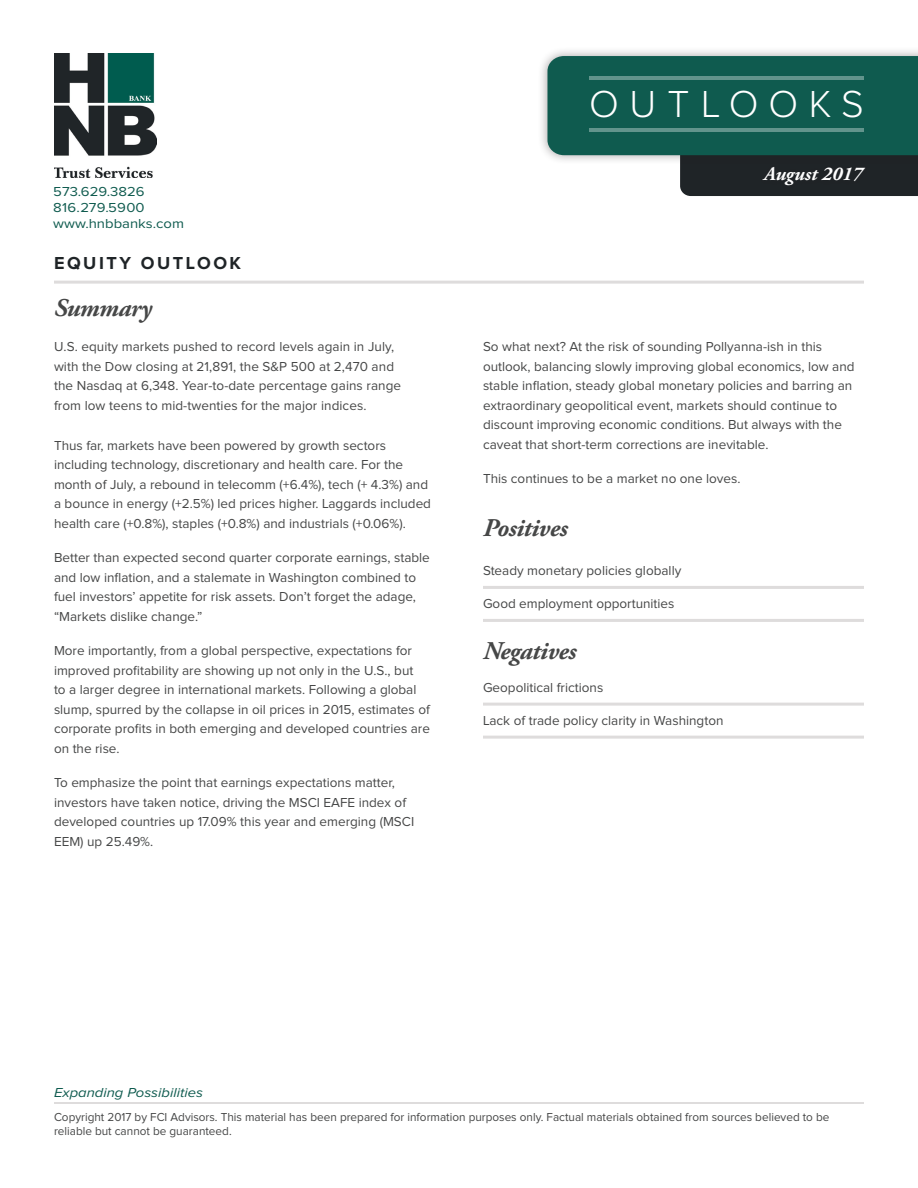
<style>
.page{position:relative;width:918px;height:1188px;background:#fff}
.page>*{position:absolute;margin:0;border:0;box-sizing:border-box;transform-origin:0 0}
.t1{font:300 39px "Proxima Nova";letter-spacing:.27em;color:#fff}
.bullets-square{font:italic 700 25.5px "Adobe Garamond Pro";letter-spacing:-.02em;color:#464747}
.palatino-main{font:italic 700 25.5px "Adobe Garamond Pro";letter-spacing:-.02em;color:#464747}
.t2{font:italic 700 19.5px "Adobe Garamond Pro";color:#fff}
.t3{font:700 18px "Proxima Nova";letter-spacing:.14em;color:#1f2427}
.palatino-main-2{font:13.5px/19.5px "Proxima Nova";color:#464747}
.bullets-square-2{font:13.5px "Proxima Nova";color:#464747}
.t4{font:13.5px/16.2px "Proxima Nova";color:#0f5b4f;scale:1.1 1}
.t5{font:italic 13.5px "Proxima Nova";color:#0f5b4f;scale:1.1 1}
.t6{font:12px/14.4px "Proxima Nova";color:#464747}
</style>
<div class="page">
<div style="left:538px;top:46px;width:380px;height:119px;background:#231f20;opacity:.38"></div>
<svg style="left:547px;top:56px;width:371px;height:140px;background:#2d665d"></svg>
<hr style="left:589px;top:76px;width:275px;height:4px;background:#62948c">
<hr style="left:589px;top:128px;width:275px;height:4px;background:#62948c">
<div style="left:758px;top:164px;width:111px;height:27px;background:#231f20"></div>
<hr style="left:483px;top:586px;width:381px;height:3px;background:#dedcdc">
<hr style="left:483px;top:619px;width:381px;height:3px;background:#dedcdc">
<hr style="left:483px;top:703px;width:381px;height:3px;background:#dedcdc">
<hr style="left:483px;top:736px;width:381px;height:3px;background:#dedcdc">
<hr style="left:54px;top:281px;width:810px;height:3px;background:#dedcdc">
<hr style="left:54px;top:1102px;width:810px;height:2px;background:#dedcdc">
<img style="left:54px;top:53px;width:103px;height:124px">
<p class="t4" style="left:53px;top:184px;width:120px">573.629.3826<br>816.279.5900 www.hnbbanks.com</p>
<p class="t3" style="left:54px;top:254px;width:189px">EQUITY OUTLOOK</p>
<p class="bullets-square" style="left:54px;top:293px;width:99px">Summary</p>
<p class="palatino-main-2" style="left:54px;top:338px;width:349px">U.S. equity markets pushed to record levels again in July, with the Dow closing at 21,891, the S&amp;P 500 at 2,470 and the Nasdaq at 6,348. Year-to-date percentage gains range from low teens to mid-twenties for the major indices.</p>
<p class="palatino-main-2" style="left:54px;top:436px;width:379px">Thus far, markets have been powered by growth sectors including technology, discretionary and health care. For the month of July, a rebound in telecomm (+6.4%), tech (+ 4.3%) and a bounce in energy (+2.5%) led prices higher. Laggards included health care (+0.8%), staples (+0.8%) and industrials (+0.06%).</p>
<p class="palatino-main-2" style="left:54px;top:549px;width:377px">Better than expected second quarter corporate earnings, stable and low inflation, and a stalemate in Washington combined to fuel investors’ appetite for risk assets. Don’t forget the adage, “Markets dislike change.”</p>
<p class="palatino-main-2" style="left:54px;top:642px;width:378px">More importantly, from a global perspective, expectations for improved profitability are showing up not only in the U.S., but<br>to a larger degree in international markets. Following a global slump, spurred by the collapse in oil prices in 2015, estimates of corporate profits in both emerging and developed countries are on the rise.</p>
<p class="palatino-main-2" style="left:54px;top:774px;width:362px">To emphasize the point that earnings expectations matter, investors have taken notice, driving the MSCI EAFE index of developed countries up 17.09% this year and emerging (MSCI EEM) up 25.49%.</p>
<h1 class="t1" style="left:589px;top:86px;width:276px">OUTLOOKS</h1>
<h3 class="t2" style="left:764px;top:162px;width:100px">August 2017</h3>
<p class="palatino-main-2" style="left:483px;top:338px;width:373px">So what next? At the risk of sounding Pollyanna-ish in this outlook, balancing slowly improving global economics, low and stable inflation, steady global monetary policies and barring an extraordinary geopolitical event, markets should continue to discount improving economic conditions. But always with the caveat that short-term corrections are inevitable.</p>
<p class="palatino-main-2" style="left:483px;top:470px;width:259px">This continues to be a market no one loves.</p>
<p class="palatino-main" style="left:483px;top:513px;width:86px">Positives</p>
<p class="bullets-square-2" style="left:483px;top:565px;width:200px">Steady monetary policies globally</p>
<p class="bullets-square-2" style="left:483px;top:598px;width:193px">Good employment opportunities</p>
<p class="bullets-square" style="left:483px;top:636px;width:95px">Negatives</p>
<p class="bullets-square-2" style="left:483px;top:681px;width:122px">Geopolitical frictions</p>
<p class="bullets-square-2" style="left:483px;top:714px;width:242px">Lack of trade policy clarity in Washington</p>
<p class="t5" style="left:54px;top:1086px;width:137px">Expanding Possibilities</p>
<p class="t6" style="left:54px;top:1110px;width:777px">Copyright 2017 by FCI Advisors. This material has been prepared for information purposes only. Factual materials obtained from sources believed to be reliable but cannot be guaranteed.</p>
</div>
